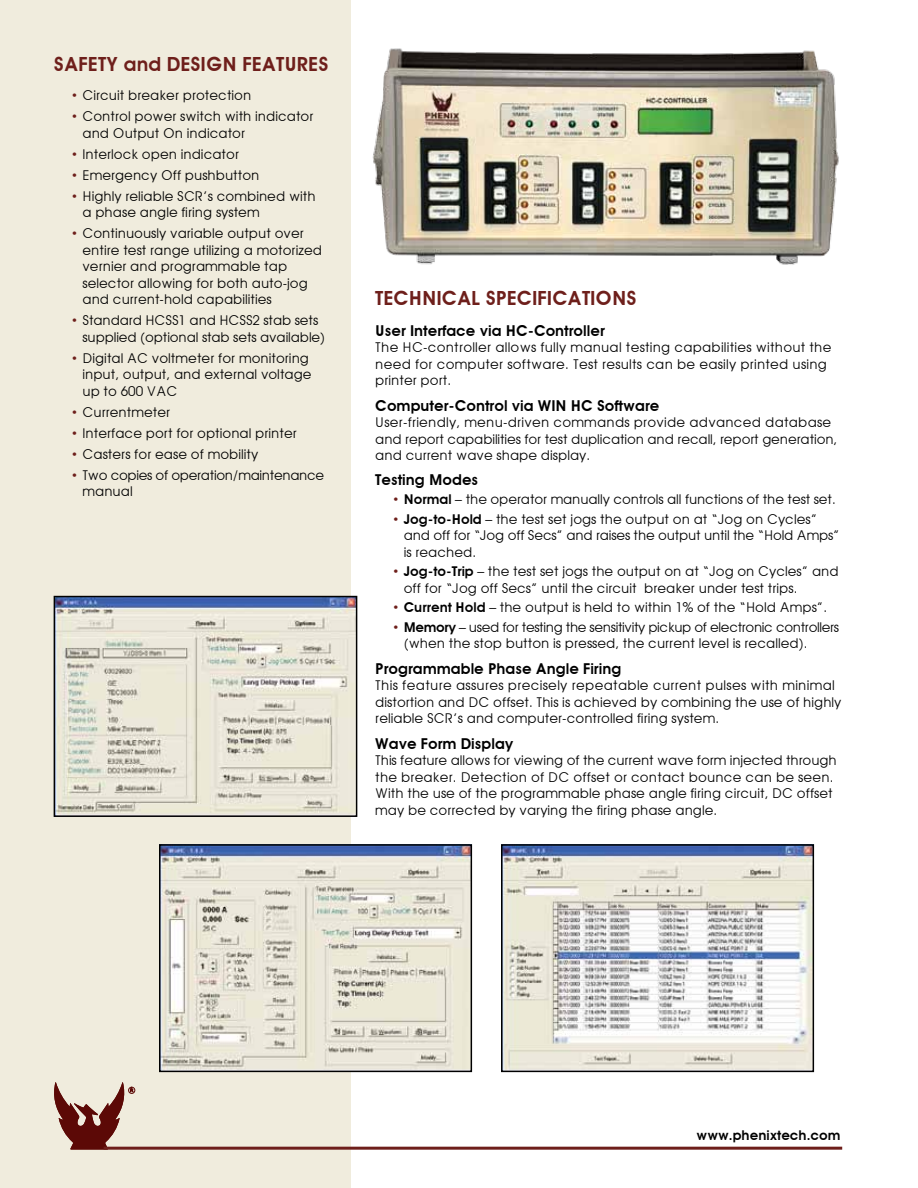
<style>
.page{position:relative;width:918px;height:1188px;background:#fff}
.page>*{position:absolute;margin:0;border:0;box-sizing:border-box;transform-origin:0 0}
.t1{font:600 19.5px "Avant Garde";color:#6e1f1b}
.t2{font:600 15px "Avant Garde";color:#000}
.t3{font:13.5px/16.5px "Avant Garde";color:#000}
.t4{font:13.5px/16.5px "Avant Garde";letter-spacing:-.025em;color:#000}
.t5{font:600 13.5px "Avant Garde";color:#000}
.s1{color:#6e1f1b}
.s2{font-weight:600}
</style>
<div class="page">
<div style="left:0;top:0;width:351px;height:1188px;background:#f0ecdd"></div>
<div style="left:128px;top:1087px;width:7px;height:7px;border:1px solid #5c0906;border-radius:50%"></div>
<svg style="left:54px;top:1082px;width:80px;height:68px"></svg>
<hr style="left:104px;top:1147px;width:738px;height:3px;background:#6e1f1b">
<img style="left:372px;top:48px;width:467px;height:217px">
<img style="left:57px;top:599px;width:297px;height:215px">
<div style="left:54px;top:596px;width:303px;height:221px;border:2px solid #000"></div>
<img style="left:162px;top:847px;width:307px;height:222px">
<div style="left:159px;top:844px;width:313px;height:228px;border:2px solid #000"></div>
<img style="left:504px;top:847px;width:307px;height:222px">
<div style="left:501px;top:844px;width:313px;height:228px;border:2px solid #000"></div>
<h1 class="t1" style="left:54px;top:52px;width:137px">SAFETY and DESIGN</h1>
<h1 class="t1" style="left:242px;top:52px;width:76px">FEATURES</h1>
<p class="t3" style="left:70px;top:87px;width:182px"><span class="s1">•</span> Circuit breaker protection</p>
<p class="t3" style="left:82px;top:108px;width:233px;text-indent:-12px"><span class="s1">•</span> Control power switch with indicator and Output On indicator</p>
<p class="t3" style="left:70px;top:145px;width:170px"><span class="s1">•</span> Interlock open indicator</p>
<p class="t3" style="left:70px;top:166px;width:191px"><span class="s1">•</span> Emergency Off pushbutton</p>
<p class="t3" style="left:82px;top:187px;width:235px;text-indent:-12px"><span class="s1">•</span> Highly reliable SCR’s combined with a phase angle firing system</p>
<p class="t3" style="left:82px;top:225px;width:241px;text-indent:-12px"><span class="s1">•</span> Continuously variable output over entire test range utilizing a motorized vernier and programmable tap selector allowing for both auto-jog and current-hold capabilities</p>
<p class="t3" style="left:82px;top:312px;width:244px;text-indent:-12px"><span class="s1">•</span> Standard HCSS1 and HCSS2 stab sets supplied (optional stab sets available)</p>
<p class="t3" style="left:82px;top:349px;width:231px;text-indent:-12px"><span class="s1">•</span> Digital AC voltmeter for monitoring input, output, and external voltage up to 600 VAC</p>
<p class="t3" style="left:70px;top:403px;width:101px"><span class="s1">•</span> Currentmeter</p>
<p class="t3" style="left:70px;top:424px;width:228px"><span class="s1">•</span> Interface port for optional printer</p>
<p class="t3" style="left:70px;top:445px;width:189px"><span class="s1">•</span> Casters for ease of mobility</p>
<p class="t4" style="left:82px;top:466px;width:243px;text-indent:-12px"><span class="s1">•</span> Two copies of operation/maintenance manual</p>
<h1 class="t1" style="left:375px;top:287px;width:249px">TECHNICALSPECIFICATIONS</h1>
<p class="t2" style="left:375px;top:321px;width:231px">User I nterface via HC-Controller</p>
<p class="t3" style="left:375px;top:339px;width:458px">The HC-controller allows fully manual testing capabilities without the need for computer software. Test results can be easily printed using printer port.</p>
<p class="t2" style="left:375px;top:396px;width:286px">Computer-Control via WIN HC Software</p>
<p class="t3" style="left:375px;top:414px;width:463px">User-friendly, menu-driven commands provide advanced database and report capabilities for test duplication and recall, report generation, and current wave shape display.</p>
<p class="t2" style="left:375px;top:471px;width:104px">Testing Modes</p>
<p class="t3" style="left:392px;top:491px;width:445px"><span class="s1">•</span> <span class="s2">Normal</span> – the operator manually controls all functions of the test set.</p>
<p class="t3" style="left:404px;top:511px;width:437px;text-indent:-12px"><span class="s1">•</span> <span class="s2">Jog-to-Hold</span> – the test set jogs the output on at “Jog on Cycles” and off for “Jog off Secs” and raises the output until the “Hold Amps” is reached.</p>
<p class="t3" style="left:404px;top:563px;width:436px;text-indent:-12px"><span class="s1">•</span> <span class="s2">Jog-to-Trip</span> – the test set jogs the output on at “Jog on Cycles” and off for “Jog off Secs” until the circuit breaker under test trips.</p>
<p class="t3" style="left:392px;top:599px;width:437px"><span class="s1">•</span> <span class="s2">Current Hold</span> – the output is held to within 1% of the “Hold Amps”.</p>
<p class="t4" style="left:404px;top:619px;width:437px;text-indent:-12px"><span class="s1">•</span> <span class="s2">Memory</span> – used for testing the sensitivity pickup of electronic controllers (when the stop button is pressed, the current level is recalled).</p>
<p class="t2" style="left:375px;top:660px;width:247px">Programmable Phase Angle Firing</p>
<p class="t3" style="left:375px;top:677px;width:468px">This feature assures precisely repeatable current pulses with minimal distortion and DC offset. This is achieved by combining the use of highly reliable SCR’s and computer-controlled firing system.</p>
<p class="t2" style="left:375px;top:735px;width:140px">Wave Form Display</p>
<p class="t3" style="left:375px;top:752px;width:463px">This feature allows for viewing of the current wave form injected through the breaker. Detection of DC offset or contact bounce can be seen.<br>With the use of the programmable phase angle firing circuit, DC offset may be corrected by varying the firing phase angle.</p>
<p class="t5" style="left:697px;top:1127px;width:145px">www.phenixtech.com</p>
</div>
